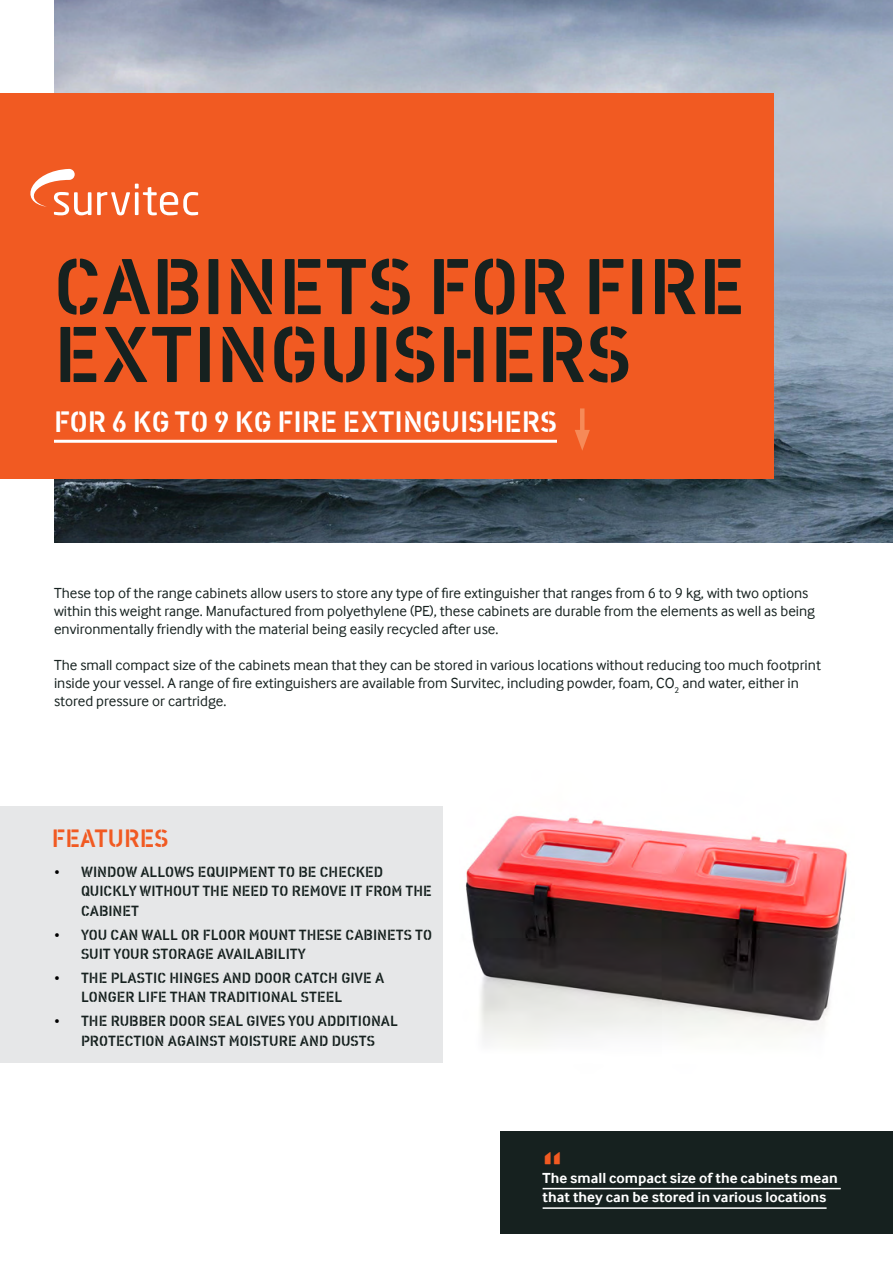
<style>
.page{position:relative;width:893px;height:1263px;background:#fff}
.page>*{position:absolute;margin:0;border:0;box-sizing:border-box;transform-origin:0 0}
.t1{font:81px/67.9px "Vtg Stencil DIN";color:#16211f}
.t2{font:48px "Vtg Stencil DIN";color:#f15a22}
.t3{font:30px "Vtg Stencil DIN";color:#fff}
.t4{font:25.5px "Vtg Stencil DIN";color:#f15a22}
.t5{font:15px/18px "Inter Face";color:#16211f}
.t6{font:15px/19.5px "Vtg Stencil DIN";color:#16211f}
.t7{font:700 15px/19.5px "Inter Face";color:#fff}
.s1{color:#000}
</style>
<div class="page">
<img style="left:54px;top:0;width:839px;height:542px">
<div style="left:0;top:93px;width:774px;height:385px;background:#f15a22"></div>
<div style="left:0;top:806px;width:442px;height:257px;background:#e6e7e8"></div>
<div style="left:500px;top:1131px;width:393px;height:102px;background:#16211f"></div>
<hr style="left:543px;top:1188px;width:298px;height:1px;background:#fff">
<hr style="left:543px;top:1207px;width:284px;height:2px;background:#fff">
<hr style="left:580px;top:408px;width:4px;height:30px;background:#f68a58">
<svg style="left:575px;top:430px;width:15px;height:20px"></svg>
<svg style="left:97px;top:184px;width:101px;height:31px"></svg>
<svg style="left:30px;top:169px;width:61px;height:46px"></svg>
<hr style="left:54px;top:440px;width:503px;height:3px;background:#fff">
<img style="left:465px;top:815px;width:383px;height:230px">
<h1 class="t1" style="left:54px;top:255px;width:693px">CABINETS FOR FIRE<br>EXTINGUISHERS</h1>
<h3 class="t3" style="left:54px;top:404px;width:504px">FOR 6 KG TO 9 KG FIRE EXTINGUISHERS</h3>
<p class="t5" style="left:54px;top:584px;width:763px">These top of the range cabinets allow users to store any type of fire extinguisher that ranges from 6 to 9 kg, with two options within this weight range. Manufactured from polyethylene (PE), these cabinets are durable from the elements as well as being environmentally friendly with the material being easily recycled after use.</p>
<p class="t5" style="left:54px;top:656px;width:768px">The small compact size of the cabinets mean that they can be stored in various locations without reducing too much footprint inside your vessel. A range of fire extinguishers are available from Survitec, including powder, foam, CO<sub>2</sub> and water, either in stored pressure or cartridge.</p>
<h3 class="t4" style="left:52px;top:823px;width:118px">FEATURES</h3>
<p class="t6" style="left:81px;top:862px;width:352px;text-indent:-27px"><span class="s1">•</span> WINDOW ALLOWS EQUIPMENT TO BE CHECKED<br>QUICKLY WITHOUT THE NEED TO REMOVE IT FROM THE<br>CABINET</p>
<p class="t6" style="left:81px;top:925px;width:352px;text-indent:-27px"><span class="s1">•</span> YOU CAN WALL OR FLOOR MOUNT THESE CABINETS TO<br>SUIT YOUR STORAGE AVAILABILITY</p>
<p class="t6" style="left:81px;top:968px;width:305px;text-indent:-27px"><span class="s1">•</span> THE PLASTIC HINGES AND DOOR CATCH GIVE A<br>LONGER LIFE THAN TRADITIONAL STEEL</p>
<p class="t6" style="left:54px;top:1012px;width:346px;text-align:center"><span class="s1">•</span> THE RUBBER DOOR SEAL GIVES YOU ADDITIONAL<br>PROTECTION AGAINST MOISTURE AND DUSTS</p>
<h2 class="t2" style="left:543px;top:1141px;width:22px">“</h2>
<p class="t7" style="left:543px;top:1168px;width:297px">The small compact size of the cabinets mean that they can be stored in various locations</p>
</div>
